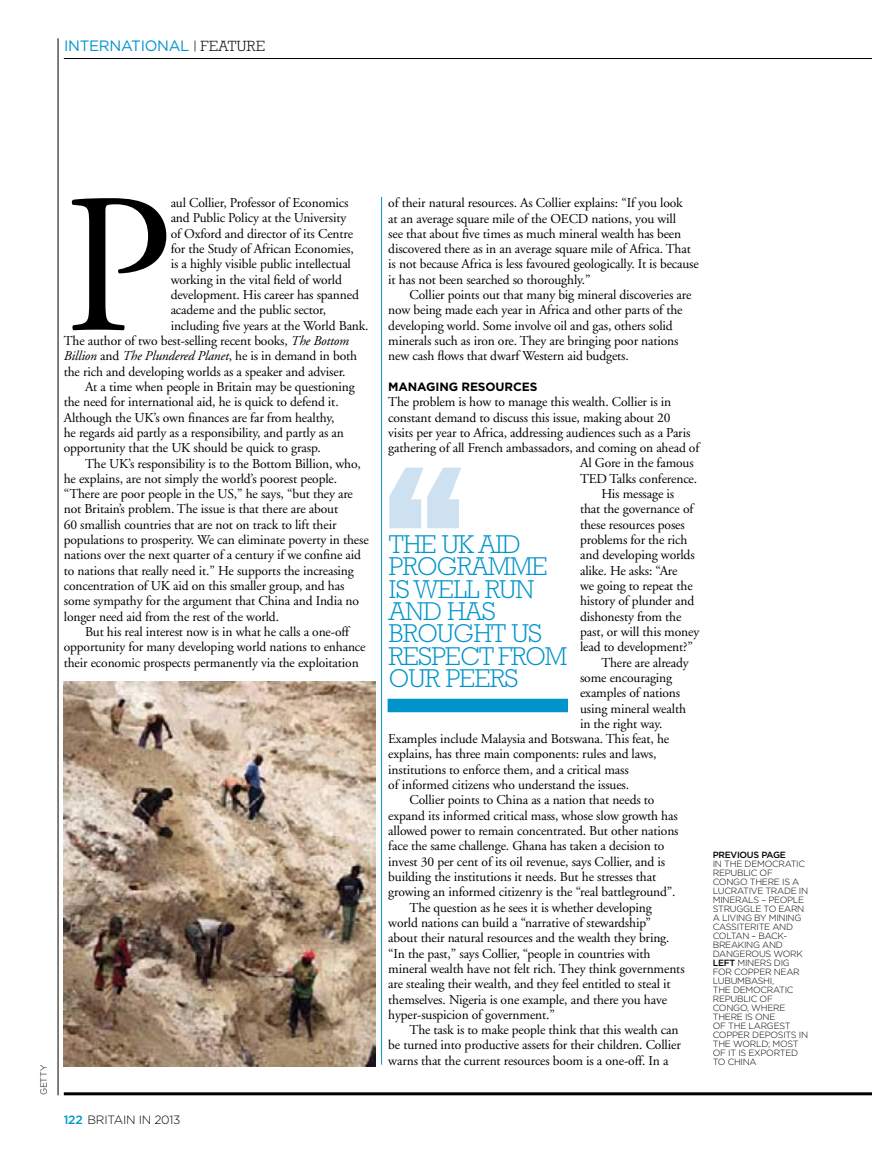
<style>
.page{position:relative;width:872px;height:1157px;background:#fff}
.page>*{position:absolute;margin:0;border:0;box-sizing:border-box;transform-origin:0 0}
.t1{font:198.15px "Adobe Garamond";color:#000}
.t2{font:300 26.1px/22.4px "Rockwell Std";letter-spacing:-.02em;color:#0094ca}
.t3{font:15px "Gotham";letter-spacing:-.02em;color:#0094ca}
.t4{font:13.5px "Adobe Garamond";letter-spacing:-.01em;color:#000}
.t5{font:italic 13.5px "Adobe Garamond";letter-spacing:-.01em;color:#000}
.t6{font:700 12px "Gotham";letter-spacing:-.01em;color:#000}
.t7{font:300 12px "Gotham";letter-spacing:-.02em;color:#000}
.t8{font:300 9px/9px "Gotham";letter-spacing:-.03em;color:#000}
.s1{font-family:"Glasgow";color:#000}
.s2{font-family:"Rockwell Std";font-weight:300;color:#000}
.s3{font-style:italic}
.s4{font-style:normal}
.s5{font-weight:500;color:#0094ca}
.s6{font-weight:500}
</style>
<div class="page">
<hr style="left:64px;top:58px;width:808px;height:1px;background:#000">
<hr style="left:58px;top:38px;width:1px;height:1057px;background:#000">
<div style="left:387px;top:698px;width:181px;height:14px;background:#0094ca"></div>
<svg style="left:389px;top:467px;width:72px;height:61px"></svg>
<hr style="left:381px;top:197px;width:1px;height:867px;background:#0094ca">
<img style="left:64px;top:682px;width:311px;height:384px">
<hr style="left:64px;top:1092px;width:808px;height:3px;background:#000">
<p class="t3" style="left:64px;top:36px;width:202px">INTERNATIONAL <span class="s1">|</span> <span class="s2">FEATURE</span></p>
<p class="t1" style="left:64px;top:161px;width:110px">P</p>
<p class="t4" style="left:171px;top:196px;width:179px">aul Collier, Professor of Economics</p>
<p class="t4" style="left:171px;top:211px;width:177px">and Public Policy at the University</p>
<p class="t4" style="left:171px;top:226px;width:184px">of Oxford and director of its Centre</p>
<p class="t4" style="left:171px;top:242px;width:185px">for the Study of African Economies,</p>
<p class="t4" style="left:171px;top:257px;width:182px">is a highly visible public intellectual</p>
<p class="t4" style="left:171px;top:272px;width:173px">working in the vital field of world</p>
<p class="t4" style="left:171px;top:287px;width:190px">development. His career has spanned</p>
<p class="t4" style="left:171px;top:303px;width:157px">academe and the public sector,</p>
<p class="t4" style="left:171px;top:318px;width:199px">including five years at the World Bank.</p>
<p class="t4" style="left:64px;top:333px;width:287px">The author of two best-selling recent books, <span class="s3">The Bottom</span></p>
<p class="t5" style="left:64px;top:349px;width:295px">Billion <span class="s4">and</span> The Plundered Planet<span class="s4">, he is in demand in both</span></p>
<p class="t4" style="left:64px;top:364px;width:283px">the rich and developing worlds as a speaker and adviser.</p>
<p class="t4" style="left:85px;top:379px;width:271px">At a time when people in Britain may be questioning</p>
<p class="t4" style="left:64px;top:395px;width:276px">the need for international aid, he is quick to defend it.</p>
<p class="t4" style="left:64px;top:410px;width:272px">Although the UK’s own finances are far from healthy,</p>
<p class="t4" style="left:64px;top:425px;width:281px">he regards aid partly as a responsibility, and partly as an</p>
<p class="t4" style="left:64px;top:441px;width:259px">opportunity that the UK should be quick to grasp.</p>
<p class="t4" style="left:85px;top:456px;width:277px">The UK’s responsibility is to the Bottom Billion, who,</p>
<p class="t4" style="left:64px;top:471px;width:275px">he explains, are not simply the world’s poorest people.</p>
<p class="t4" style="left:64px;top:486px;width:291px">“There are poor people in the US,” he says, “but they are</p>
<p class="t4" style="left:64px;top:502px;width:276px">not Britain’s problem. The issue is that there are about</p>
<p class="t4" style="left:64px;top:517px;width:274px">60 smallish countries that are not on track to lift their</p>
<p class="t4" style="left:64px;top:532px;width:306px">populations to prosperity. We can eliminate poverty in these</p>
<p class="t4" style="left:64px;top:548px;width:299px">nations over the next quarter of a century if we confine aid</p>
<p class="t4" style="left:64px;top:563px;width:292px">to nations that really need it.” He supports the increasing</p>
<p class="t4" style="left:64px;top:578px;width:282px">concentration of UK aid on this smaller group, and has</p>
<p class="t4" style="left:64px;top:594px;width:297px">some sympathy for the argument that China and India no</p>
<p class="t4" style="left:64px;top:609px;width:217px">longer need aid from the rest of the world.</p>
<p class="t4" style="left:85px;top:624px;width:265px">But his real interest now is in what he calls a one-off</p>
<p class="t4" style="left:64px;top:640px;width:303px">opportunity for many developing world nations to enhance</p>
<p class="t4" style="left:64px;top:655px;width:296px">their economic prospects permanently via the exploitation</p>
<p class="t8" style="left:39px;top:1095px;width:32px;rotate:-90deg">GETTY</p>
<p class="t7" style="left:64px;top:1112px;width:118px"><span class="s5">122</span> BRITAIN IN 2013</p>
<p class="t4" style="left:388px;top:196px;width:296px">of their natural resources. As Collier explains: “If you look</p>
<p class="t4" style="left:388px;top:211px;width:289px">at an average square mile of the OECD nations, you will</p>
<p class="t4" style="left:388px;top:226px;width:294px">see that about five times as much mineral wealth has been</p>
<p class="t4" style="left:388px;top:242px;width:304px">discovered there as in an average square mile of Africa. That</p>
<p class="t4" style="left:388px;top:257px;width:312px">is not because Africa is less favoured geologically. It is because</p>
<p class="t4" style="left:388px;top:272px;width:204px">it has not been searched so thoroughly.”</p>
<p class="t4" style="left:409px;top:287px;width:283px">Collier points out that many big mineral discoveries are</p>
<p class="t4" style="left:388px;top:303px;width:296px">now being made each year in Africa and other parts of the</p>
<p class="t4" style="left:388px;top:318px;width:286px">developing world. Some involve oil and gas, others solid</p>
<p class="t4" style="left:388px;top:333px;width:292px">minerals such as iron ore. They are bringing poor nations</p>
<p class="t4" style="left:388px;top:349px;width:242px">new cash flows that dwarf Western aid budgets.</p>
<p class="t6" style="left:388px;top:379px;width:151px">MANAGING RESOURCES</p>
<p class="t4" style="left:388px;top:395px;width:284px">The problem is how to manage this wealth. Collier is in</p>
<p class="t4" style="left:388px;top:410px;width:284px">constant demand to discuss this issue, making about 20</p>
<p class="t4" style="left:388px;top:425px;width:303px">visits per year to Africa, addressing audiences such as a Paris</p>
<p class="t4" style="left:388px;top:441px;width:312px">gathering of all French ambassadors, and coming on ahead of</p>
<p class="t4" style="left:580px;top:456px;width:115px">Al Gore in the famous</p>
<p class="t4" style="left:580px;top:471px;width:119px">TED Talks conference.</p>
<p class="t4" style="left:601px;top:486px;width:74px">His message is</p>
<p class="t4" style="left:580px;top:502px;width:115px">that the governance of</p>
<p class="t4" style="left:580px;top:517px;width:106px">these resources poses</p>
<p class="t4" style="left:580px;top:532px;width:109px">problems for the rich</p>
<p class="t4" style="left:580px;top:548px;width:116px">and developing worlds</p>
<p class="t4" style="left:580px;top:563px;width:99px">alike. He asks: “Are</p>
<p class="t4" style="left:580px;top:578px;width:114px">we going to repeat the</p>
<p class="t4" style="left:580px;top:594px;width:116px">history of plunder and</p>
<p class="t4" style="left:580px;top:609px;width:103px">dishonesty from the</p>
<p class="t4" style="left:580px;top:624px;width:121px">past, or will this money</p>
<p class="t4" style="left:580px;top:640px;width:114px">lead to development?”</p>
<p class="t4" style="left:601px;top:655px;width:89px">There are already</p>
<p class="t4" style="left:580px;top:670px;width:94px">some encouraging</p>
<p class="t4" style="left:580px;top:685px;width:102px">examples of nations</p>
<p class="t4" style="left:580px;top:701px;width:107px">using mineral wealth</p>
<p class="t4" style="left:580px;top:716px;width:84px">in the right way.</p>
<p class="t4" style="left:388px;top:731px;width:282px">Examples include Malaysia and Botswana. This feat, he</p>
<p class="t4" style="left:388px;top:747px;width:270px">explains, has three main components: rules and laws,</p>
<p class="t4" style="left:388px;top:762px;width:242px">institutions to enforce them, and a critical mass</p>
<p class="t4" style="left:388px;top:777px;width:242px">of informed citizens who understand the issues.</p>
<p class="t4" style="left:409px;top:793px;width:246px">Collier points to China as a nation that needs to</p>
<p class="t4" style="left:388px;top:808px;width:291px">expand its informed critical mass, whose slow growth has</p>
<p class="t4" style="left:388px;top:823px;width:292px">allowed power to remain concentrated. But other nations</p>
<p class="t4" style="left:388px;top:839px;width:278px">face the same challenge. Ghana has taken a decision to</p>
<p class="t4" style="left:388px;top:854px;width:278px">invest 30 per cent of its oil revenue, says Collier, and is</p>
<p class="t4" style="left:388px;top:869px;width:269px">building the institutions it needs. But he stresses that</p>
<p class="t4" style="left:388px;top:884px;width:289px">growing an informed citizenry is the “real battleground”.</p>
<p class="t4" style="left:409px;top:900px;width:244px">The question as he sees it is whether developing</p>
<p class="t4" style="left:388px;top:915px;width:264px">world nations can build a “narrative of stewardship”</p>
<p class="t4" style="left:388px;top:930px;width:283px">about their natural resources and the wealth they bring.</p>
<p class="t4" style="left:388px;top:946px;width:264px">“In the past,” says Collier, “people in countries with</p>
<p class="t4" style="left:388px;top:961px;width:298px">mineral wealth have not felt rich. They think governments</p>
<p class="t4" style="left:388px;top:976px;width:284px">are stealing their wealth, and they feel entitled to steal it</p>
<p class="t4" style="left:388px;top:992px;width:280px">themselves. Nigeria is one example, and there you have</p>
<p class="t4" style="left:388px;top:1007px;width:168px">hyper-suspicion of government.”</p>
<p class="t4" style="left:409px;top:1022px;width:270px">The task is to make people think that this wealth can</p>
<p class="t4" style="left:388px;top:1038px;width:294px">be turned into productive assets for their children. Collier</p>
<p class="t4" style="left:388px;top:1053px;width:282px">warns that the current resources boom is a one-off. In a</p>
<p class="t2" style="left:389px;top:532px;width:180px">THE UK AID<br>PROGRAMME<br>IS WELL RUN<br>AND HAS<br>BROUGHT US<br>RESPECT FROM<br>OUR PEERS</p>
<p class="t8" style="left:713px;top:850px;width:97px"><span class="s6">PREVIOUS PAGE<br></span>I N THE DEMOCRATIC<br>REPUBLIC OF<br>CONGO THERE IS A<br>LUCRATIVE TRADE IN<br>MINERALS – PEOPLE<br>STRUGGLE TO EARN<br>A LIVING BY MINING<br>CASSITERITE AND<br>COLTAN – BACK-<br>BREAKING AND<br>DANGEROUS WORK<br><span class="s6">LEFT</span> MINERS DIG<br>FOR COPPER NEAR<br>LUBUMBASHI,<br>THE DEMOCRATIC<br>REPUBLIC OF<br>CONGO, WHERE<br>THERE IS ONE<br>OF THE LARGEST<br>COPPER DEPOSITS IN<br>THE WORLD; MOST<br>OF IT IS EXPORTED<br>TO CHINA</p>
</div>
